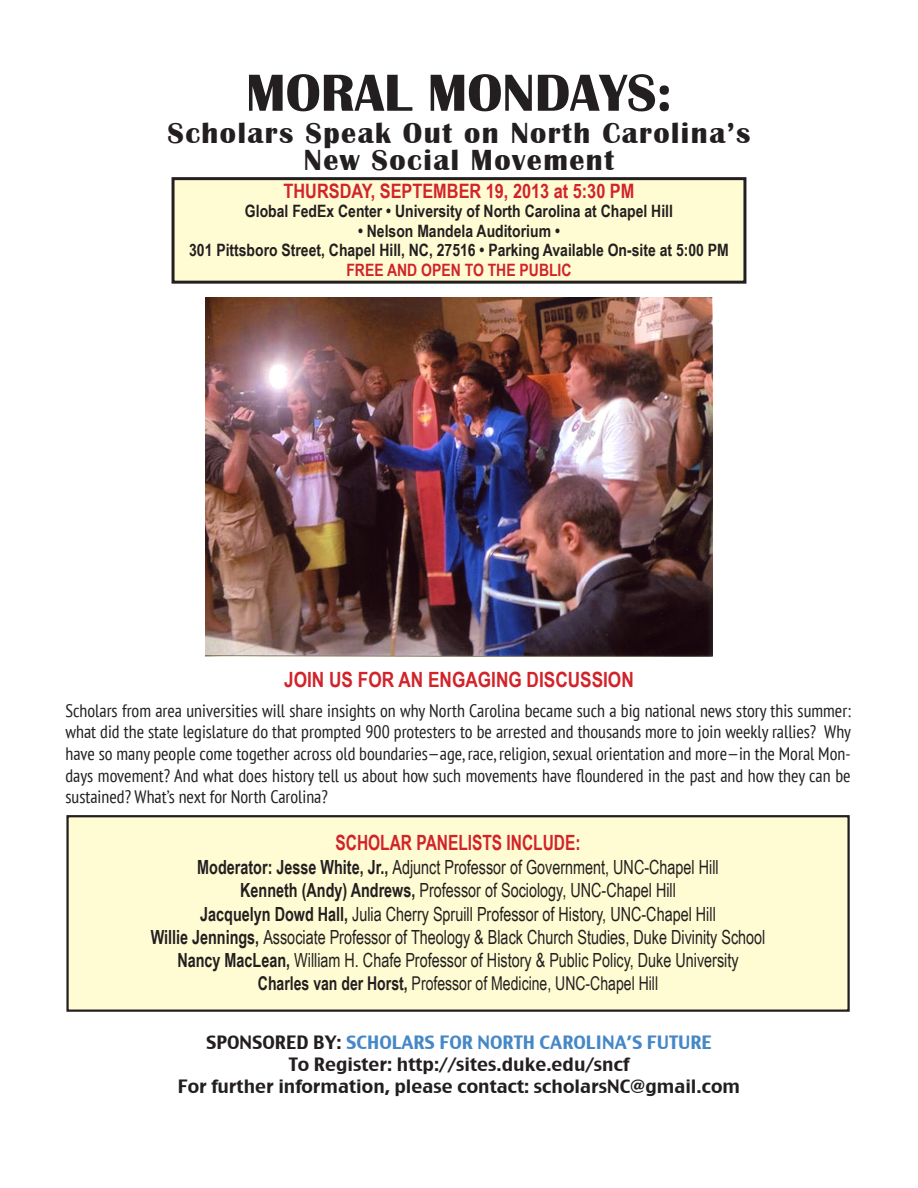
<style>
.page{position:relative;width:918px;height:1188px;background:#fff}
.page>*{position:absolute;margin:0;border:0;box-sizing:border-box;transform-origin:0 0}
.t1{font:700 54px "Britannic";color:#231f20}
.t2{font:700 30px "Britannic";letter-spacing:.05em;color:#231f20}
.t3{font:700 21px "Arial Narrow";color:#d1232a}
.t4{font:700 21px "Arial Narrow";color:#d1232a;scale:.9 1}
.t5{font:700 19.95px "Arial Narrow";color:#d1232a}
.t6{font:19.5px "Arial Narrow";color:#231f20;scale:.9 1}
.t7{font:19.05px "Arial Narrow";color:#231f20;scale:.9 1}
.t8{font:condensed 18px/21.6px "PT Sans";color:#231f20;text-align:justify}
.t9{font:18px "Charcoal CY";color:#231f20}
.t10{font:18px "Charcoal CY";color:#4587c7}
.t11{font:700 17.1px "Arial Narrow";color:#231f20}
.t12{font:700 17.1px "Arial Narrow";color:#d1232a}
.s1{font-weight:700}
.s2{color:#231f20}
</style>
<div class="page">
<div style="left:68px;top:816px;width:781px;height:195px;background:#fffbd2"></div>
<div style="left:66px;top:815px;width:784px;height:197px;border:2px solid #231f20"></div>
<div style="left:173px;top:179px;width:572px;height:103px;background:#fffbd2"></div>
<div style="left:172px;top:177px;width:574px;height:107px;border:3px solid #231f20"></div>
<img style="left:205px;top:298px;width:508px;height:359px">
<p class="t1" style="left:246px;top:62px;width:427px">MORAL MONDAYS:</p>
<p class="t2" style="left:167px;top:116px;width:585px">Scholars Speak Out on North Carolina’s</p>
<p class="t2" style="left:304px;top:143px;width:312px">New Social Movement</p>
<p class="t5" style="left:284px;top:175px;width:352px">THURSDAY, SEPTEMBER 19, 2013 at 5:30 PM</p>
<p class="t11" style="left:245px;top:198px;width:430px">Global FedEx Center • University of North Carolina at Chapel Hill</p>
<p class="t11" style="left:358px;top:218px;width:203px">• Nelson Mandela Auditorium •</p>
<p class="t11" style="left:189px;top:237px;width:541px">301 Pittsboro Street, Chapel Hill, NC, 27516 • Parking Available On-site at 5:00 PM</p>
<p class="t12" style="left:346px;top:257px;width:227px">FREE AND OPEN TO THE PUBLIC</p>
<p class="t3" style="left:284px;top:664px;width:351px">JOIN US FOR AN ENGAGING DISCUSSION</p>
<p class="t8" style="left:66px;top:699px;width:787px">Scholars from area universities will share insights on why North Carolina became such a big national news story this summer: what did the state legislature do that prompted 900 protesters to be arrested and thousands more to join weekly rallies? Why have so many people come together across old boundaries—age, race, religion, sexual orientation and more—in the Moral Mon&shy;days movement? And what does history tell us about how such movements have floundered in the past and how they can be sustained? What’s next for North Carolina?</p>
<p class="t4" style="left:336px;top:827px;width:274px">SCHOLAR PANELISTS INCLUDE:</p>
<p class="t6" style="left:197px;top:853px;width:581px"><span class="s1">Moderator: Jesse White, Jr.,</span> Adjunct Professor of Government, UNC-Chapel Hill</p>
<p class="t6" style="left:240px;top:876px;width:486px"><span class="s1">Kenneth (Andy) Andrews,</span> Professor of Sociology, UNC-Chapel Hill</p>
<p class="t6" style="left:200px;top:899px;width:574px"><span class="s1">Jacquelyn Dowd Hall,</span> Julia Cherry Spruill Professor of History, UNC-Chapel Hill</p>
<p class="t6" style="left:151px;top:923px;width:685px"><span class="s1">Willie Jennings,</span> Associate Professor of Theology &amp; Black Church Studies, Duke Divinity School</p>
<p class="t6" style="left:177px;top:946px;width:625px"><span class="s1">Nancy MacLean,</span> William H. Chafe Professor of History &amp; Public Policy, Duke University</p>
<p class="t7" style="left:258px;top:970px;width:446px"><span class="s1">Charles van der Horst,</span> Professor of Medicine, UNC-Chapel Hill</p>
<p class="t10" style="left:206px;top:1031px;width:507px"><span class="s2">SPONSORED BY:</span> SCHOLARS FOR NORTH CAROLINA’S FUTURE</p>
<p class="t9" style="left:289px;top:1053px;width:342px">To Register: http://sites.duke.edu/sncf</p>
<p class="t9" style="left:178px;top:1075px;width:564px">For further information, please contact: scholarsNC@gmail.com</p>
</div>
